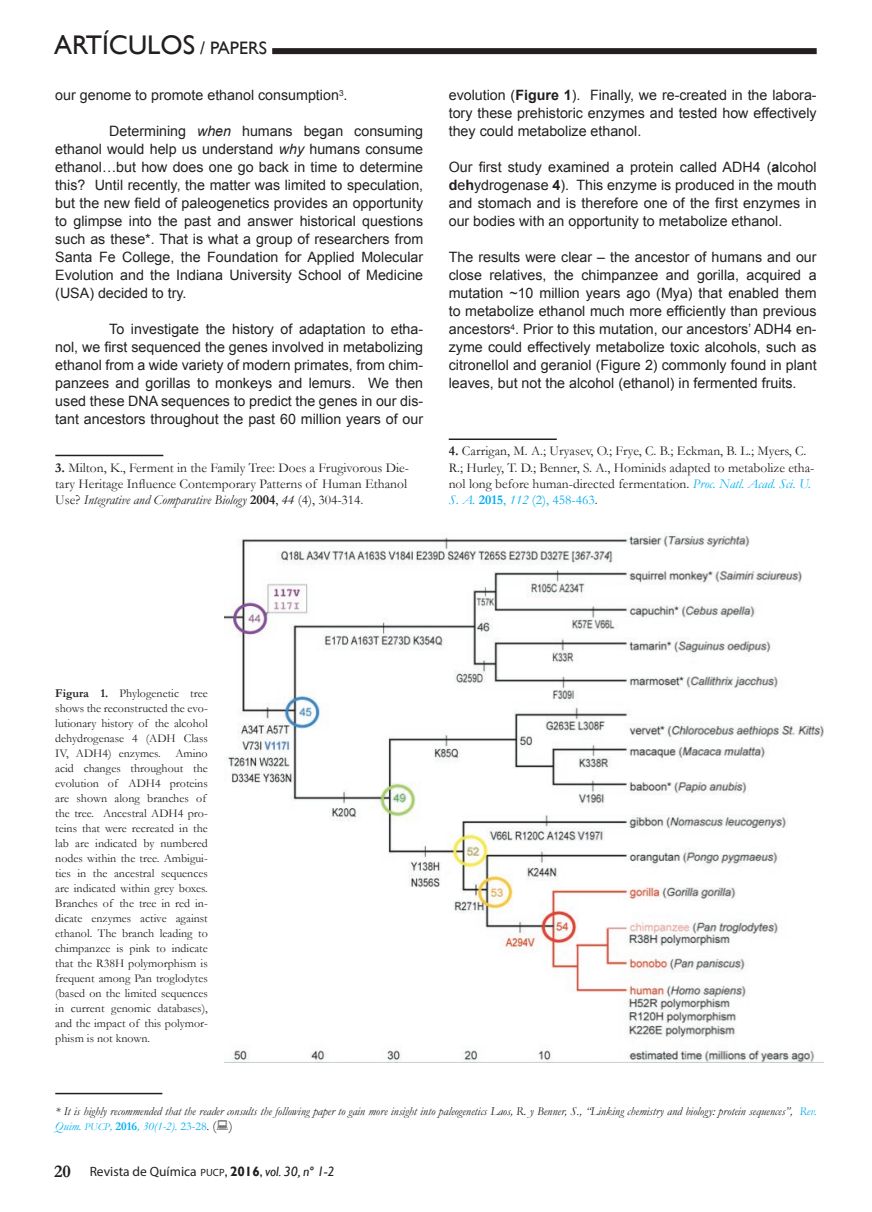
<style>
.page{position:relative;width:872px;height:1212px;background:#fff}
.page>*{position:absolute;margin:0;border:0;box-sizing:border-box;transform-origin:0 0}
.t1{font:27px "Gill Sans";color:#231f20}
.t2{font:14.25px/18px "Arial";color:#231f20;text-align:justify}
.t3{font:13.5px/16.2px "Garamond";color:#231f20}
.t4{font:13.5px "Myriad Pro";color:#231f20}
.t5{font:12px/15px "Garamond";color:#231f20}
.t6{font:italic 12px/15px "Garamond";color:#231f20}
.s1{font-size:18px}
.s2{font-style:italic}
.s3{font-weight:700}
.s4{font-style:italic;color:#00aeef}
.s5{font-weight:700;color:#00aeef}
.s6{color:#00aeef}
.s7{font-size:10.5px;color:#00aeef}
.s8{font-weight:700;font-style:normal;color:#00aeef}
.s9{font-style:normal;color:#00aeef}
.s10{font-style:normal;font-size:13.5px}
.s11{font-family:"Garamond";font-weight:700;font-size:18px}
.s12{font-size:10.5px}
.s13{font-family:"Gill Sans"}
.s14{font-family:"Gill Sans";font-weight:700}
.s15{font-family:"Gill Sans";font-style:italic}
</style>
<div class="page">
<div style="left:272px;top:48px;width:544px;height:6px;background:#231f20"></div>
<hr style="left:55px;top:455px;width:108px;height:1px;background:#231f20">
<hr style="left:449px;top:438px;width:108px;height:2px;background:#231f20">
<hr style="left:55px;top:1093px;width:107px;height:1px;background:#231f20">
<img style="left:224px;top:533px;width:599px;height:529px">
<h1 class="t1" style="left:54px;top:30px;width:215px">ARTÍCULOS <span class="s1">/ PAPERS</span></h1>
<p class="t2" style="left:55px;top:86px;width:294px">our genome to promote ethanol consumption<sup>3</sup>.</p>
<p class="t2" style="left:55px;top:122px;width:369px;text-indent:54px">Determining <span class="s2">when</span> humans began consuming ethanol would help us understand <span class="s2">why</span> humans consume ethanol…but how does one go back in time to determine this? Until recently, the matter was limited to speculation, but the new field of paleogenetics provides an opportunity to glimpse into the past and answer historical questions such as these*. That is what a group of researchers from Santa Fe College, the Foundation for Applied Molecular Evolution and the Indiana University School of Medicine (USA) decided to try.</p>
<p class="t2" style="left:55px;top:320px;width:369px;text-indent:54px">To investigate the history of adaptation to etha&shy;nol, we first sequenced the genes involved in metabolizing ethanol from a wide variety of modern primates, from chim&shy;panzees and gorillas to monkeys and lemurs. We then used these DNA sequences to predict the genes in our dis&shy;tant ancestors throughout the past 60 million years of our</p>
<p class="t3" style="left:55px;top:459px;width:355px"><span class="s3">3.</span> Milton, K., Ferment in the Family Tree: Does a Frugivorous Die&shy;tary Heritage Influence Contemporary Patterns of Human Ethanol<br>Use? <span class="s2">Integrative and Comparative Biology</span> <span class="s3">2004</span>, <span class="s2">44</span> (4), 304-314.</p>
<p class="t2" style="left:449px;top:86px;width:369px">evolution (<span class="s3">Figure 1</span>). Finally, we re-created in the labora&shy;tory these prehistoric enzymes and tested how effectively they could metabolize ethanol.</p>
<p class="t2" style="left:449px;top:158px;width:369px">Our first study examined a protein called ADH4 (<span class="s3">a</span>lcohol <span class="s3">d</span>e<span class="s3">h</span>ydrogenase <span class="s3">4</span>). This enzyme is produced in the mouth and stomach and is therefore one of the first enzymes in our bodies with an opportunity to metabolize ethanol.</p>
<p class="t2" style="left:449px;top:248px;width:369px">The results were clear – the ancestor of humans and our close relatives, the chimpanzee and gorilla, acquired a mutation ~10 million years ago (Mya) that enabled them to metabolize ethanol much more efficiently than previous ancestors<sup>4</sup>. Prior to this mutation, our ancestors’ ADH4 en&shy;zyme could effectively metabolize toxic alcohols, such as citronellol and geraniol (Figure 2) commonly found in plant leaves, but not the alcohol (ethanol) in fermented fruits.</p>
<p class="t3" style="left:449px;top:443px;width:367px"><span class="s3">4.</span> Carrigan, M. A.; Uryasev, O.; Frye, C. B.; Eckman, B. L.; Myers, C.<br>R.; Hurley, T. D.; Benner, S. A., Hominids adapted to metabolize etha&shy;nol long before human-directed fermentation. <span class="s4">Proc. Natl. Acad. Sci. U.<br>S. A.</span> <span class="s5">2015</span><span class="s6">,</span> <span class="s4">112</span> <span class="s6">(2), 458-463</span>.</p>
<p class="t5" style="left:55px;top:686px;width:154px"><span class="s3">Figura 1.</span> Phylogenetic tree shows the reconstructed the evo&shy;lutionary history of the alcohol dehydrogenase 4 (ADH Class<br>IV, ADH4) enzymes. Amino acid changes throughout the evolution of ADH4 proteins are shown along branches of the tree. Ancestral ADH4 pro&shy;teins that were recreated in the lab are indicated by numbered nodes within the tree. Ambigui&shy;ties in the ancestral sequences are indicated within grey boxes.<br>Branches of the tree in red in&shy;dicate enzymes active against ethanol. The branch leading to chimpanzee is pink to indicate that the R38H polymorphism is frequent among Pan troglodytes (based on the limited sequences in current genomic databases), and the impact of this polymor&shy;phism is not known.</p>
<p class="t6" style="left:55px;top:1103px;width:763px">* It is highly recommended that the reader consults the following paper to gain more insight into paleogenetics Laos, R. y Benner, S., “Linking chemistry and biology: protein sequences”, <span class="s6">Rev.<br>Quim.</span> <span class="s7">PUCP</span><span class="s6">,</span> <span class="s8">2016</span><span class="s6">, 30(1-2).</span> <span class="s9">23-28</span>. <span class="s10">( )</span></p>
<p class="t4" style="left:54px;top:1163px;width:282px"><span class="s11">20</span> Revista de Química <span class="s12">PUCP</span><span class="s13">,</span> <span class="s14">2016</span><span class="s13">,</span> <span class="s15">vol. 30, nº 1-2</span></p>
</div>
